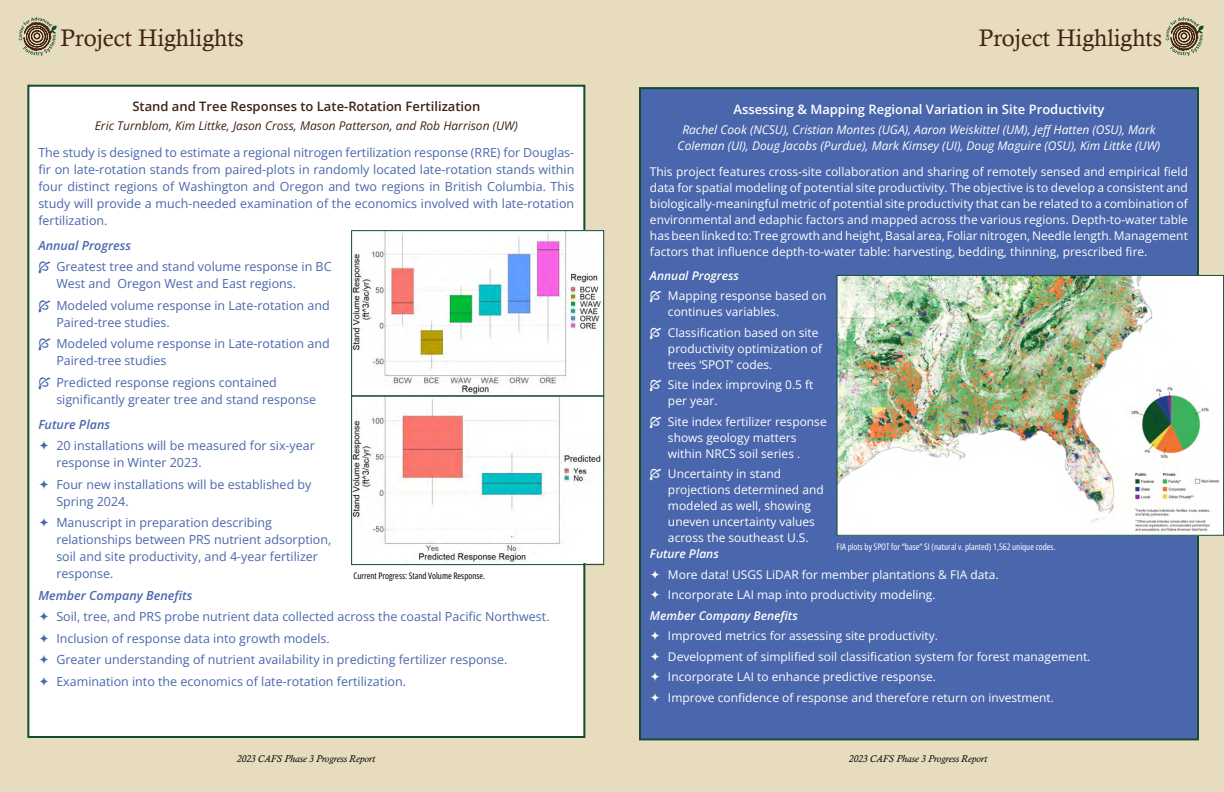
<style>
.page{position:relative;width:1224px;height:792px;background:#e7dcbd}
.page>*{position:absolute;margin:0;border:0;box-sizing:border-box;transform-origin:0 0}
.t1{font:24px "Calisto";color:#412313}
.t2{font:600 13px "Open Sans";color:#fff}
.t3{font:600 13px "Open Sans";color:#412313}
.t4{font:12.5px/17px "Open Sans";color:#4a66ac}
.t5{font:italic 600 12.5px "Open Sans";color:#4a66ac}
.t6{font:12px/16px "Open Sans";color:#fff}
.t7{font:italic 12px/16px "Open Sans";color:#fff;text-align:center}
.t8{font:italic 12px "Open Sans";color:#412313}
.t9{font:italic 600 12px "Open Sans";color:#fff}
.t10{font:italic 10px "Calisto";color:#000}
.t11{font:9px "Open Sans";color:#fff}
.t12{font:9px "Open Sans";color:#000}
.s1{font-weight:600;font-style:italic}
</style>
<div class="page">
<svg style="left:1166px;top:17px;width:37px;height:39px"></svg>
<div style="left:28px;top:86px;width:556px;height:651px;background:#fff"></div>
<img style="left:353px;top:232px;width:249px;height:330px">
<div style="left:351px;top:230px;width:253px;height:166px;border:1px solid #144b31"></div>
<div style="left:640px;top:88px;width:558px;height:651px;background:#4a66ac"></div>
<img style="left:839px;top:277px;width:383px;height:257px">
<div style="left:837px;top:275px;width:387px;height:261px;border:1px solid #144b31"></div>
<svg style="left:19px;top:17px;width:37px;height:39px"></svg>
<div style="left:351px;top:396px;width:253px;height:169px;border:1px solid #144b31"></div>
<h1 class="t1" style="left:60px;top:24px;width:185px">Project Highlights</h1>
<h1 class="t1" style="left:979px;top:24px;width:185px">Project Highlights</h1>
<p class="t3" style="left:132px;top:98px;width:350px">Stand and Tree Responses to Late-Rotation Fertilization</p>
<p class="t8" style="left:95px;top:117px;width:425px">Eric Turnblom, Kim Littke, Jason Cross, Mason Patterson, and Rob Harrison (UW)</p>
<p class="t4" style="left:38px;top:143px;width:537px;text-align:justify">The study is designed to estimate a regional nitrogen fertilization response (RRE) for Douglas&shy;fir on late-rotation stands from paired-plots in randomly located late-rotation stands within four distinct regions of Washington and Oregon and two regions in British Columbia. This study will provide a much-needed examination of the economics involved with late-rotation fertilization.</p>
<p class="t5" style="left:38px;top:237px;width:94px">Annual Progress</p>
<p class="t4" style="left:56px;top:258px;width:277px">Greatest tree and stand volume response in BC<br>West and Oregon West and East regions.</p>
<p class="t4" style="left:56px;top:296px;width:275px">Modeled volume response in Late-rotation and<br>Paired-tree studies.</p>
<p class="t4" style="left:56px;top:335px;width:275px">Modeled volume response in Late-rotation and<br>Paired-tree studies</p>
<p class="t4" style="left:56px;top:373px;width:261px">Predicted response regions contained significantly greater tree and stand response</p>
<p class="t5" style="left:38px;top:416px;width:73px">Future Plans</p>
<p class="t4" style="left:56px;top:437px;width:260px;text-indent:-18px">➢ 20 installations will be measured for six-year response in Winter 2023.</p>
<p class="t4" style="left:56px;top:475px;width:257px;text-indent:-18px">➢ Four new installations will be established by<br>Spring 2024.</p>
<p class="t4" style="left:56px;top:514px;width:277px;text-indent:-18px">➢ Manuscript in preparation describing relationships between PRS nutrient adsorption, soil and site productivity, and 4-year fertilizer response.</p>
<p class="t5" style="left:38px;top:587px;width:155px">Member Company Benefits</p>
<p class="t4" style="left:38px;top:608px;width:513px">➢ Soil, tree, and PRS probe nutrient data collected across the coastal Pacific Northwest.</p>
<p class="t4" style="left:38px;top:629px;width:293px">➢ Inclusion of response data into growth models.</p>
<p class="t4" style="left:38px;top:651px;width:471px">➢ Greater understanding of nutrient availability in predicting fertilizer response.</p>
<p class="t4" style="left:38px;top:672px;width:369px">➢ Examination into the economics of late-rotation fertilization.</p>
<p class="t12" style="left:353px;top:570px;width:133px">Current Progress: Stand Volume Response.</p>
<p class="t2" style="left:734px;top:100px;width:373px">Assessing &amp; Mapping Regional Variation in Site Productivity</p>
<p class="t7" style="left:678px;top:121px;width:484px">Rachel Cook (NCSU), Cristian Montes (UGA), Aaron Weiskittel (UM), Jeff Hatten (OSU), Mark<br>Coleman (UI), Doug Jacobs (Purdue), Mark Kimsey (UI), Doug Maguire (OSU), Kim Littke (UW)</p>
<p class="t6" style="left:650px;top:163px;width:540px;text-align:justify">This project features cross-site collaboration and sharing of remotely sensed and empirical field data for spatial modeling of potential site productivity. The objective is to develop a consistent and biologically-meaningful metric of potential site productivity that can be related to a combination of environmental and edaphic factors and mapped across the various regions. Depth-to-water table has been linked to: Tree growth and height, Basal area, Foliar nitrogen, Needle length. Management factors that influence depth-to-water table: harvesting, bedding, thinning, prescribed fire.</p>
<p class="t9" style="left:650px;top:267px;width:91px">Annual Progress</p>
<p class="t6" style="left:668px;top:288px;width:160px">Mapping response based on continues variables.</p>
<p class="t6" style="left:668px;top:324px;width:156px">Classification based on site productivity optimization of trees ‘SPOT’ codes.</p>
<p class="t6" style="left:668px;top:377px;width:147px">Site index improving 0.5 ft per year.</p>
<p class="t6" style="left:668px;top:413px;width:160px">Site index fertilizer response shows geology matters within NRCS soil series .</p>
<p class="t6" style="left:668px;top:466px;width:157px">Uncertainty in stand projections determined and modeled as well, showing uneven uncertainty values across the southeast U.S.</p>
<p class="t9" style="left:650px;top:545px;width:70px">Future Plans</p>
<p class="t6" style="left:650px;top:566px;width:350px">➢ More data! USGS LiDAR for member plantations &amp; FIA data.</p>
<p class="t6" style="left:650px;top:584px;width:287px;line-height:20.5px">➢ Incorporate LAI map into productivity modeling.<br><span class="s1">Member Company Benefits</span></p>
<p class="t6" style="left:650px;top:628px;width:289px">➢ Improved metrics for assessing site productivity.</p>
<p class="t6" style="left:650px;top:648px;width:442px">➢ Development of simplified soil classification system for forest management.</p>
<p class="t6" style="left:650px;top:668px;width:288px">➢ Incorporate LAI to enhance predictive response.</p>
<p class="t6" style="left:650px;top:689px;width:406px">➢ Improve confidence of response and therefore return on investment.</p>
<p class="t11" style="left:837px;top:540px;width:221px">FIA plots by SPOT for “base” SI (natural v. planted) 1,562 unique codes.</p>
<p class="t10" style="left:237px;top:753px;width:140px">2023 CAFS Phase 3 Progress Report</p>
<p class="t10" style="left:849px;top:753px;width:140px">2023 CAFS Phase 3 Progress Report</p>
</div>
